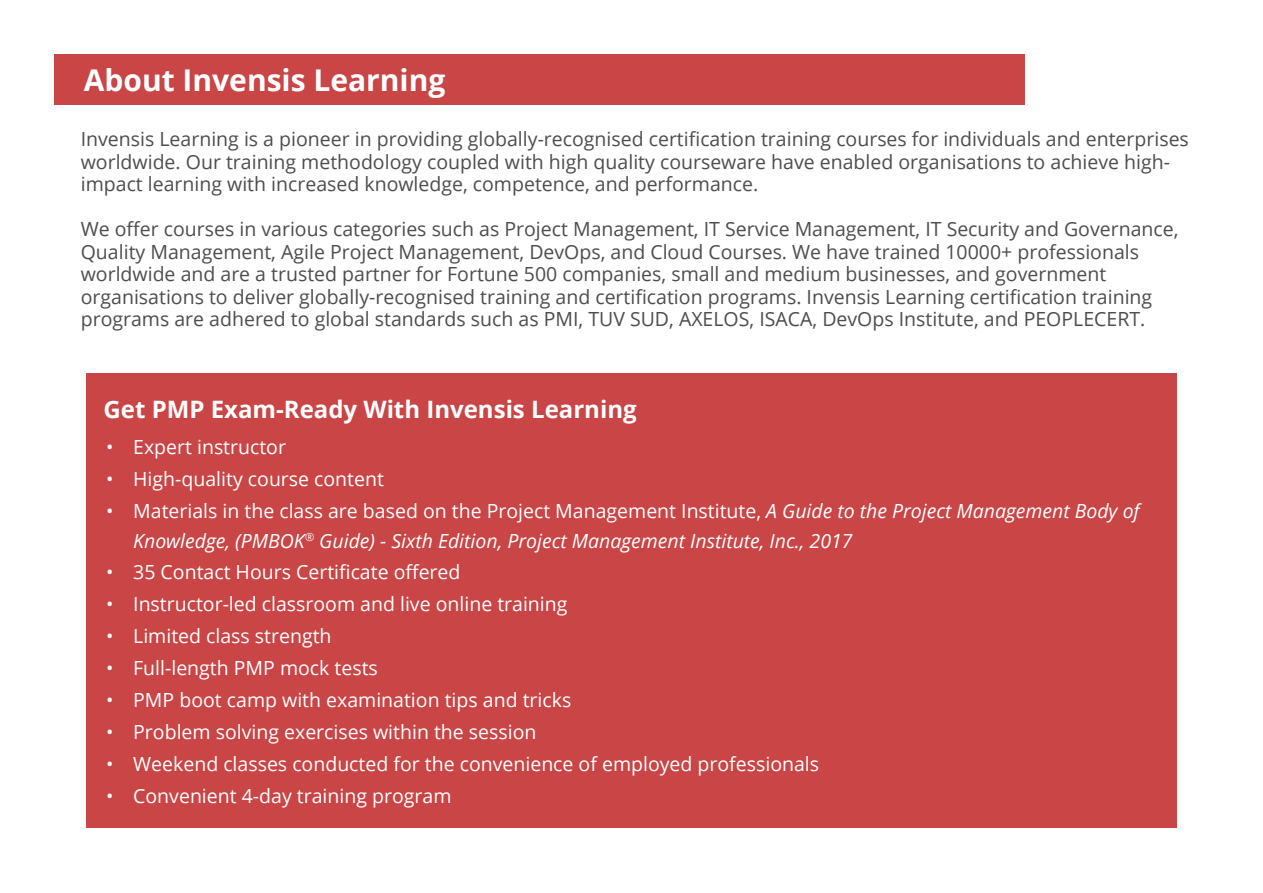
<style>
.page{position:relative;width:1263px;height:893px;background:#fff}
.page>*{position:absolute;margin:0;border:0;box-sizing:border-box;transform-origin:0 0}
.t1{font:700 30px "Open Sans";color:#fff}
.t2{font:700 24px "Open Sans";color:#fff}
.t3{font:19.5px/22.5px "Open Sans";color:#4d4d4d}
.t4{font:19.5px "Open Sans";color:#fff}
.t5{font:italic 19.5px/30px "Open Sans";color:#fff}
.s1{font-style:normal}
</style>
<div class="page">
<div style="left:86px;top:374px;width:1090px;height:454px;background:#c94546"></div>
<div style="left:54px;top:54px;width:970px;height:51px;background:#c94546"></div>
<p class="t1" style="left:84px;top:59px;width:363px">About Invensis Learning</p>
<p class="t3" style="left:81px;top:128px;width:1109px">Invensis Learning is a pioneer in providing globally-recognised certification training courses for individuals and enterprises worldwide. Our training methodology coupled with high quality courseware have enabled organisations to achieve high&shy;impact learning with increased knowledge, competence, and performance.</p>
<p class="t3" style="left:81px;top:218px;width:1099px">We offer courses in various categories such as Project Management, IT Service Management, IT Security and Governance, Quality Management, Agile Project Management, DevOps, and Cloud Courses. We have trained 10000+ professionals worldwide and are a trusted partner for Fortune 500 companies, small and medium businesses, and government organisations to deliver globally-recognised training and certification programs. Invensis Learning certification training programs are adhered to global standards such as PMI, TUV SUD, AXELOS, ISACA, DevOps Institute, and PEOPLECERT.</p>
<p class="t2" style="left:103px;top:392px;width:535px">Get PMP Exam-Ready With Invensis Learning</p>
<p class="t4" style="left:106px;top:433px;width:181px">• Expert instructor</p>
<p class="t4" style="left:106px;top:465px;width:279px">• High-quality course content</p>
<p class="t5" style="left:133px;top:495px;width:1008px;text-indent:-27px"><span class="s1">• Materials in the class are based on the Project Management Institute,</span> A Guide to the Project Management Body of<br>Knowledge, (PMBOK<sup>®</sup> Guide) - Sixth Edition, Project Management Institute, Inc., 2017</p>
<p class="t4" style="left:106px;top:559px;width:356px">• 35 Contact Hours Certificate offered</p>
<p class="t4" style="left:106px;top:591px;width:463px">• Instructor-led classroom and live online training</p>
<p class="t4" style="left:106px;top:623px;width:227px">• Limited class strength</p>
<p class="t4" style="left:106px;top:655px;width:273px">• Full-length PMP mock tests</p>
<p class="t4" style="left:106px;top:687px;width:467px">• PMP boot camp with examination tips and tricks</p>
<p class="t4" style="left:106px;top:718px;width:432px">• Problem solving exercises within the session</p>
<p class="t4" style="left:106px;top:750px;width:714px">• Weekend classes conducted for the convenience of employed professionals</p>
<p class="t4" style="left:106px;top:782px;width:347px">• Convenient 4-day training program</p>
</div>
